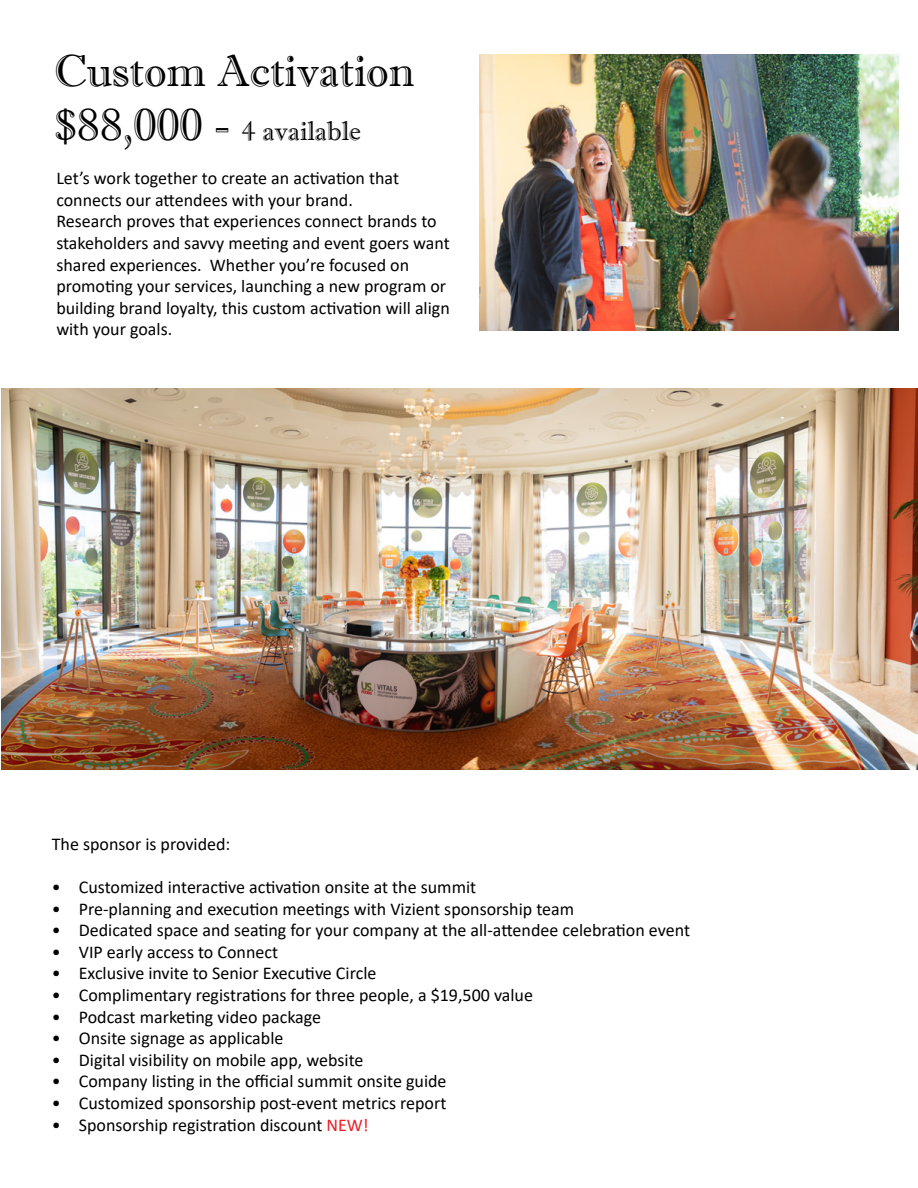
<style>
.page{position:relative;width:918px;height:1188px;background:#fff}
.page>*{position:absolute;margin:0;border:0;box-sizing:border-box;transform-origin:0 0}
.t1{font:45px "Imprint MT Shadow";color:#000}
.t2{font:27px "Imprint MT Shadow";color:#000}
.t3{font:18px/21.6px "Calibri";color:#000}
.s1{font-size:45px}
.s2{color:#ea1d25}
</style>
<div class="page">
<img style="left:479px;top:55px;width:420px;height:275px">
<img style="left:2px;top:389px;width:916px;height:380px">
<h1 class="t1" style="left:54px;top:44px;width:362px">Custom Activation</h1>
<h2 class="t2" style="left:54px;top:114px;width:309px"><span class="s1">$88,000 -</span> 4 available</h2>
<p class="t3" style="left:56px;top:167px;width:395px">Let’s work together to create an activation that connects our attendees with your brand.<br>Research proves that experiences connect brands to stakeholders and savvy meeting and event goers want shared experiences. Whether you’re focused on promoting your services, launching a new program or building brand loyalty, this custom activation will align with your goals.</p>
<p class="t3" style="left:52px;top:832px;width:180px">The sponsor is provided:</p>
<p class="t3" style="left:52px;top:876px;width:426px">• Customized interactive activation onsite at the summit</p>
<p class="t3" style="left:52px;top:897px;width:524px">• Pre-planning and execution meetings with Vizient sponsorship team</p>
<p class="t3" style="left:52px;top:919px;width:640px">• Dedicated space and seating for your company at the all-attendee celebration event</p>
<p class="t3" style="left:52px;top:941px;width:228px">• VIP early access to Connect</p>
<p class="t3" style="left:52px;top:962px;width:326px">• Exclusive invite to Senior Executive Circle</p>
<p class="t3" style="left:52px;top:984px;width:483px">• Complimentary registrations for three people, a $19,500 value</p>
<p class="t3" style="left:52px;top:1005px;width:271px">• Podcast marketing video package</p>
<p class="t3" style="left:52px;top:1027px;width:233px">• Onsite signage as applicable</p>
<p class="t3" style="left:52px;top:1049px;width:313px">• Digital visibility on mobile app, website</p>
<p class="t3" style="left:52px;top:1070px;width:396px">• Company listing in the official summit onsite guide</p>
<p class="t3" style="left:52px;top:1092px;width:396px">• Customized sponsorship post-event metrics report</p>
<p class="t3" style="left:52px;top:1113px;width:318px">• Sponsorship registration discount <span class="s2">NEW!</span></p>
</div>
